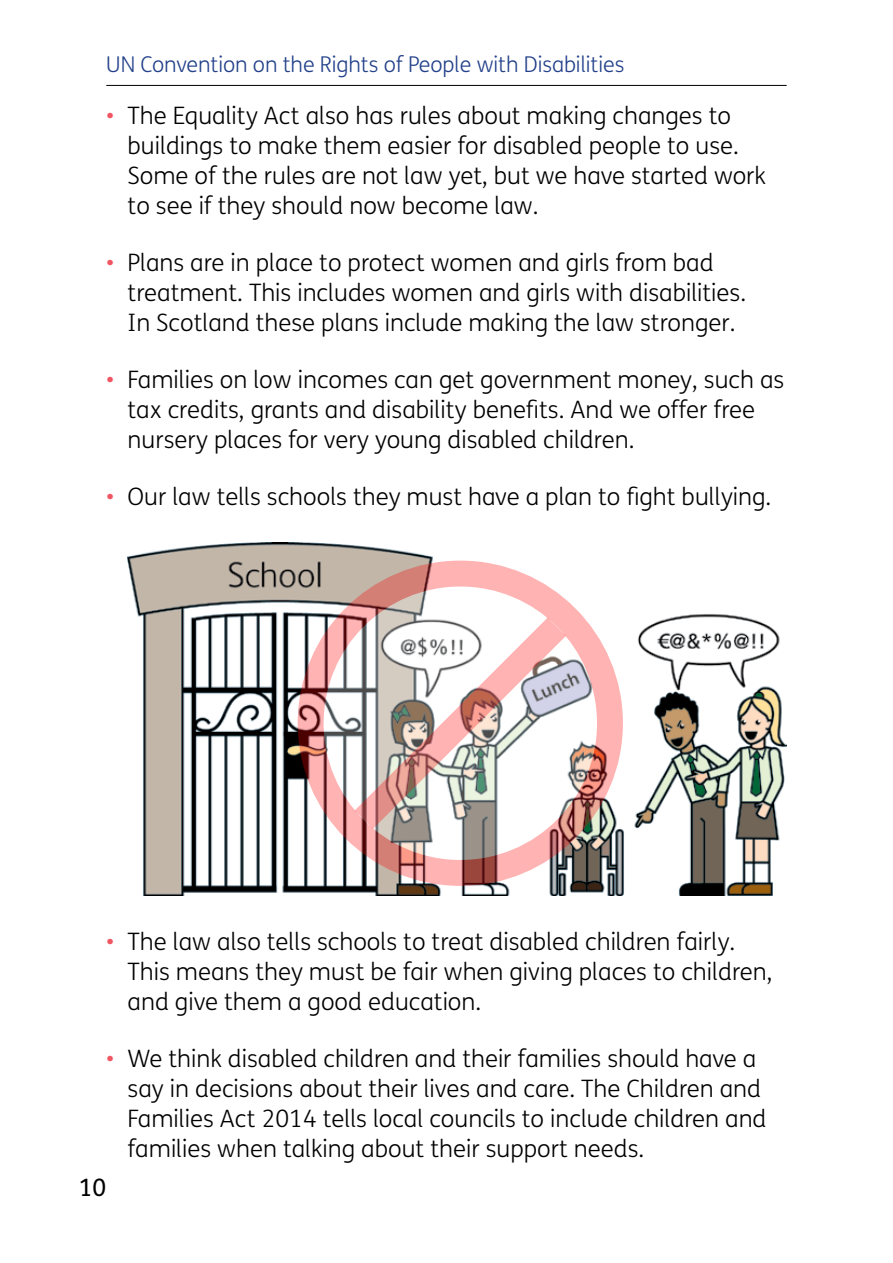
<style>
.page{position:relative;width:893px;height:1263px;background:#fff}
.page>*{position:absolute;margin:0;border:0;box-sizing:border-box;transform-origin:0 0}
.t1{font:300 24px/30px "FS Me";color:#000}
.t2{font:24px "FS Me";color:#000}
.t3{font:21.75px "FS Me Light 2";letter-spacing:-.005em;color:#23418a}
.s1{color:#f05662}
</style>
<div class="page">
<hr style="left:106px;top:85px;width:681px;height:1px;background:#000">
<img style="left:128px;top:542px;width:659px;height:353px">
<svg style="left:311px;top:573px;width:299px;height:300px"></svg>
<div style="left:298px;top:561px;width:325px;height:325px;border:26px solid #f00;border-radius:50%"></div>
<svg style="left:353px;top:615px;width:215px;height:216px"></svg>
<p class="t3" style="left:106px;top:49px;width:519px">UN Convention on the Rights of People with Disabilities</p>
<p class="t1" style="left:128px;top:100px;width:640px;text-indent:-21px"><span class="s1">•</span> The Equality Act also has rules about making changes to buildings to make them easier for disabled people to use.<br>Some of the rules are not law yet, but we have started work to see if they should now become law.</p>
<p class="t1" style="left:128px;top:247px;width:620px;text-indent:-21px"><span class="s1">•</span> Plans are in place to protect women and girls from bad treatment. This includes women and girls with disabilities.<br>In Scotland these plans include making the law stronger.</p>
<p class="t1" style="left:128px;top:364px;width:658px;text-indent:-21px"><span class="s1">•</span> Families on low incomes can get government money, such as tax credits, grants and disability benefits. And we offer free nursery places for very young disabled children.</p>
<p class="t1" style="left:106px;top:481px;width:667px"><span class="s1">•</span> Our law tells schools they must have a plan to fight bullying.</p>
<p class="t1" style="left:128px;top:926px;width:646px;text-indent:-21px"><span class="s1">•</span> The law also tells schools to treat disabled children fairly.<br>This means they must be fair when giving places to children, and give them a good education.</p>
<p class="t1" style="left:128px;top:1043px;width:640px;text-indent:-21px"><span class="s1">•</span> We think disabled children and their families should have a say in decisions about their lives and care. The Children and Families Act 2014 tells local councils to include children and families when talking about their support needs.</p>
<p class="t2" style="left:79px;top:1171px;width:29px">10</p>
</div>
